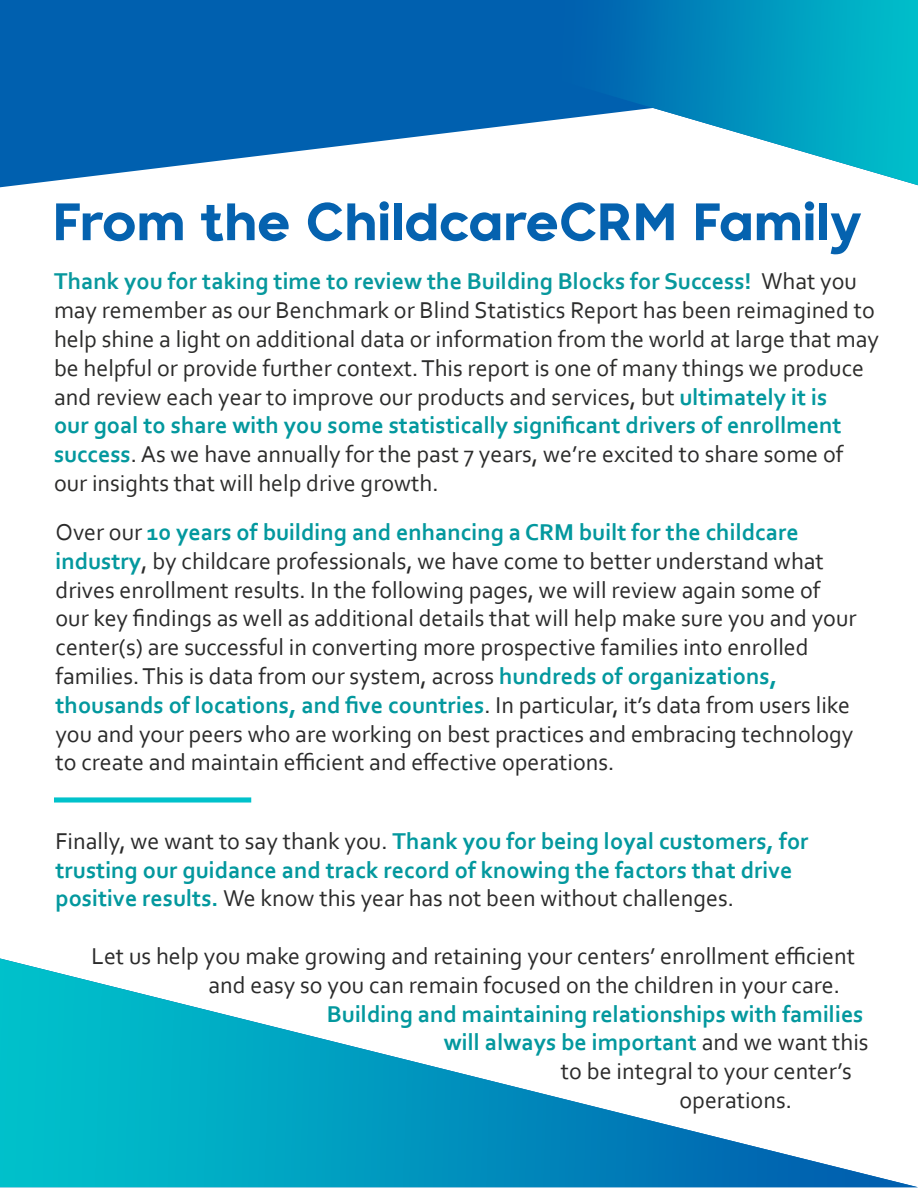
<style>
.page{position:relative;width:918px;height:1188px;background:#fff}
.page>*{position:absolute;margin:0;border:0;box-sizing:border-box;transform-origin:0 0}
.t1{font:52.5px "Retroica";letter-spacing:-.005em;color:#0562af}
.t2{font:24px/28.8px "Corbel";color:#2b2b2b}
.t3{font:24px/28.8px "Corbel";color:#2c2c2b}
.t4{font:700 24px/28.8px "Corbel";color:#03989e}
.s1{font-weight:700;color:#07989d}
.s2{font-weight:700;color:#03989e}
.s3{font-weight:400;color:#2b2b2b}
</style>
<div class="page">
<svg style="left:0;top:0;width:918px;height:187px;background:#1c71b7"></svg>
<svg style="left:283px;top:0;width:258px;height:185px;fill:#0060af"></svg>
<img style="left:541px;top:0;width:377px;height:185px">
<img style="left:0;top:958px;width:917px;height:229px">
<svg style="left:54px;top:797px;width:197px;height:6px"></svg>
<h1 class="t1" style="left:52px;top:201px;width:811px">From the ChildcareCRM Family</h1>
<p class="t3" style="left:54px;top:266px;width:827px"><span class="s1">Thank you for taking time to review the Building Blocks for Success!</span> What you may remember as our Benchmark or Blind Statistics Report has been reimagined to help shine a light on additional data or information from the world at large that may be helpful or provide further context. This report is one of many things we produce and review each year to improve our products and services, but <span class="s2">ultimately it is<br>our goal to share with you some statistically significant drivers of enrollment success</span>. As we have annually for the past 7 years, we’re excited to share some of our insights that will help drive growth.</p>
<p class="t2" style="left:55px;top:517px;width:803px">Over our <span class="s2">10 years of building and enhancing a CRM built for the childcare industry</span>, by childcare professionals, we have come to better understand what drives enrollment results. In the following pages, we will review again some of our key findings as well as additional details that will help make sure you and your center(s) are successful in converting more prospective families into enrolled families. This is data from our system, across <span class="s2">hundreds of organizations, thousands of locations, and five countries</span>. In particular, it’s data from users like you and your peers who are working on best practices and embracing technology to create and maintain efficient and effective operations.</p>
<p class="t4" style="left:56px;top:826px;width:755px"><span class="s3">Finally, we want to say thank you.</span> Thank you for being loyal customers, for trusting our guidance and track record of knowing the factors that drive positive results. <span class="s3">We know this year has not been without challenges.</span></p>
<p class="t2" style="left:208px;top:941px;width:648px;text-indent:-117px">Let us help you make growing and retaining your centers’ enrollment efficient and easy so you can remain focused on the children in your care.</p>
<p class="t4" style="left:327px;top:999px;width:538px">Building and maintaining relationships with families</p>
<p class="t4" style="left:444px;top:1028px;width:426px">will always be important <span class="s3">and we want this</span></p>
<p class="t2" style="left:561px;top:1056px;width:292px">to be integral to your center’s</p>
<p class="t2" style="left:679px;top:1085px;width:114px">operations.</p>
</div>
